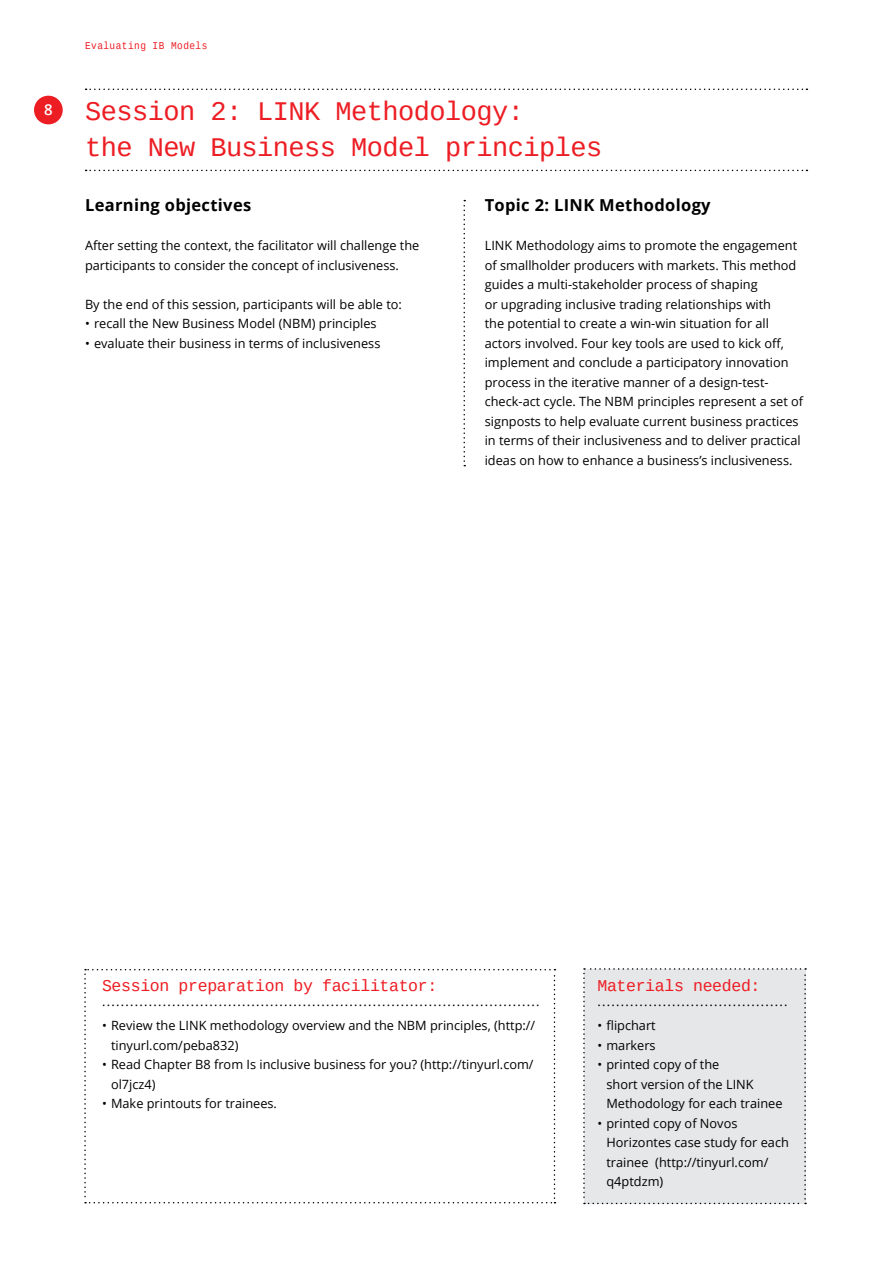
<style>
.page{position:relative;width:893px;height:1263px;background:#fff}
.page>*{position:absolute;margin:0;border:0;box-sizing:border-box;transform-origin:0 0}
.t1{font:27px/36px "Cousine";letter-spacing:-.02em;color:#ed1d24}
.t2{font:16.5px "Cousine";letter-spacing:-.02em;color:#ed1d24}
.t3{font:700 16.5px "Open Sans";letter-spacing:.02em;color:#000}
.t4{font:12.75px/19.5px "Open Sans";color:#000}
.t5{font:10.5px "Cousine";letter-spacing:.05em;color:#ed1d24;scale:.9 1}
</style>
<div class="page">
<div style="left:34px;top:96px;width:29px;height:28px;background:#ed1d24;border-radius:50%"></div>
<div style="left:583px;top:968px;width:223px;height:236px;background:#e6e7e8"></div>
<svg style="left:84px;top:969px;width:471px;height:234px"></svg>
<svg style="left:86px;top:89px;width:721px;height:1px"></svg>
<svg style="left:86px;top:170px;width:721px;height:1px"></svg>
<svg style="left:463px;top:200px;width:2px;height:266px"></svg>
<p class="t5" style="left:85px;top:39px;width:137px">Evaluating IB Models</p>
<h1 class="t1" style="left:85px;top:93px;width:519px;text-indent:-41px"><sup>8</sup> Session 2: LINK Methodology:<br>the New Business Model principles</h1>
<p class="t3" style="left:85px;top:194px;width:168px">Learning objectives</p>
<p class="t4" style="left:85px;top:236px;width:336px">After setting the context, the facilitator will challenge the participants to consider the concept of inclusiveness.</p>
<p class="t4" style="left:85px;top:294px;width:318px">By the end of this session, participants will be able to:</p>
<p class="t4" style="left:85px;top:314px;width:293px">• recall the New Business Model (NBM) principles</p>
<p class="t4" style="left:85px;top:333px;width:297px">• evaluate their business in terms of inclusiveness</p>
<p class="t3" style="left:485px;top:194px;width:227px">Topic 2: LINK Methodology</p>
<p class="t4" style="left:485px;top:236px;width:320px">LINK Methodology aims to promote the engagement of smallholder producers with markets. This method guides a multi-stakeholder process of shaping<br>or upgrading inclusive trading relationships with<br>the potential to create a win-win situation for all actors involved. Four key tools are used to kick off, implement and conclude a participatory innovation process in the iterative manner of a design-test&shy;check-act cycle. The NBM principles represent a set of signposts to help evaluate current business practices in terms of their inclusiveness and to deliver practical ideas on how to enhance a business’s inclusiveness.</p>
<p class="t2" style="left:102px;top:975px;width:337px">Session preparation by facilitator:</p>
<p class="t4" style="left:102px;top:992px;width:439px">..............................................................................................</p>
<p class="t4" style="left:111px;top:1016px;width:426px;text-indent:-9px">• Review the LINK methodology overview and the NBM principles, (http:// tinyurl.com/peba832)</p>
<p class="t4" style="left:111px;top:1055px;width:424px;text-indent:-9px">• Read Chapter B8 from Is inclusive business for you? (http://tinyurl.com/ ol7jcz4)</p>
<p class="t4" style="left:102px;top:1094px;width:176px">• Make printouts for trainees.</p>
<p class="t2" style="left:597px;top:975px;width:165px">Materials needed:</p>
<p class="t4" style="left:597px;top:992px;width:192px">.........................................</p>
<p class="t4" style="left:597px;top:1016px;width:60px">• flipchart</p>
<p class="t4" style="left:597px;top:1035px;width:60px">• markers</p>
<p class="t4" style="left:606px;top:1055px;width:178px;text-indent:-9px">• printed copy of the<br>short version of the LINK<br>Methodology for each trainee</p>
<p class="t4" style="left:606px;top:1113px;width:184px;text-indent:-9px">• printed copy of Novos<br>Horizontes case study for each trainee (http://tinyurl.com/ q4ptdzm)</p>
</div>
